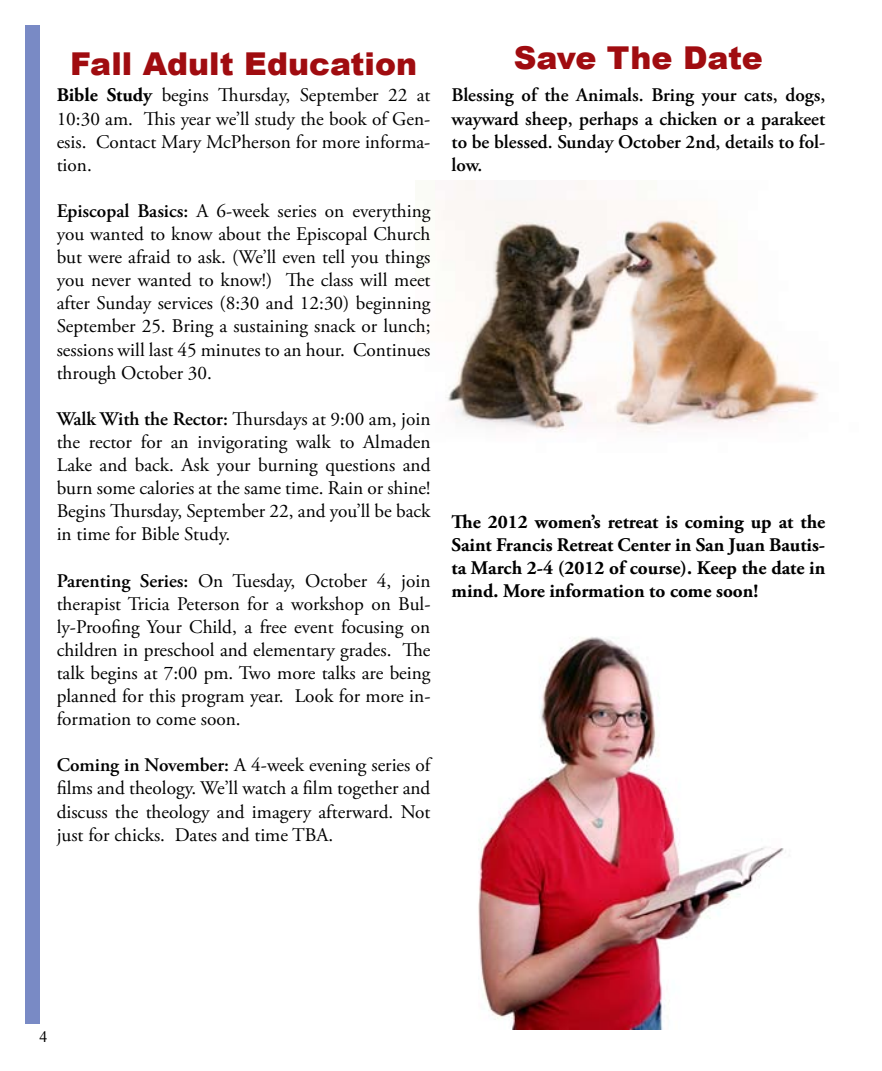
<style>
.page{position:relative;width:882px;height:1071px;background:#fff}
.page>*{position:absolute;margin:0;border:0;box-sizing:border-box;transform-origin:0 0}
.t1{font:900 31.5px "Arial";color:#a00c10}
.t2{font:19.25px/23.1px "Adobe Garamond Pro";color:#000;text-align:justify}
.t3{font:700 19.25px/23.1px "Adobe Garamond Pro";color:#000;text-align:justify}
.t4{font:600 19.25px/23.1px "Adobe Garamond Pro";color:#000;text-align:justify}
.t5{font:15.75px "Times New Roman";color:#000}
.s1{font-weight:700}
.s2{font-weight:600}
</style>
<div class="page">
<img style="left:443px;top:181px;width:376px;height:251px">
<div style="left:25px;top:25px;width:14px;height:999px;background:#798ac5"></div>
<img style="left:478px;top:637px;width:306px;height:392px">
<h1 class="t1" style="left:70px;top:41px;width:348px">Fall Adult Education</h1>
<p class="t2" style="left:57px;top:84px;width:375px"><span class="s1">Bible Study</span> begins Thursday, September 22 at 10:30 am. This year we’ll study the book of Gen&shy;esis. Contact Mary McPherson for more informa&shy;tion.</p>
<p class="t2" style="left:57px;top:200px;width:375px"><span class="s2">Episcopal Basics:</span> A 6-week series on everything you wanted to know about the Episcopal Church but were afraid to ask. (We’ll even tell you things you never wanted to know!) The class will meet after Sunday services (8:30 and 12:30) beginning September 25. Bring a sustaining snack or lunch; sessions will last 45 minutes to an hour. Continues through October 30.</p>
<p class="t2" style="left:57px;top:408px;width:375px"><span class="s2">Walk With the Rector:</span> Thursdays at 9:00 am, join the rector for an invigorating walk to Almaden Lake and back. Ask your burning questions and burn some calories at the same time. Rain or shine!<br>Begins Thursday, September 22, and you’ll be back in time for Bible Study.</p>
<p class="t2" style="left:57px;top:570px;width:375px"><span class="s2">Parenting Series:</span> On Tuesday, October 4, join therapist Tricia Peterson for a workshop on Bul&shy;ly-Proofing Your Child, a free event focusing on children in preschool and elementary grades. The talk begins at 7:00 pm. Two more talks are being planned for this program year. Look for more in&shy;formation to come soon.</p>
<p class="t2" style="left:57px;top:754px;width:375px"><span class="s2">Coming in November:</span> A 4-week evening series of films and theology. We’ll watch a film together and discuss the theology and imagery afterward. Not just for chicks. Dates and time TBA.</p>
<h1 class="t1" style="left:514px;top:35px;width:251px">Save The Date</h1>
<p class="t4" style="left:452px;top:84px;width:375px">Blessing of the Animals. Bring your cats, dogs, wayward sheep, perhaps a chicken or a parakeet to be blessed. Sunday October 2nd, details to fol&shy;low.</p>
<p class="t3" style="left:451px;top:511px;width:375px">The 2012 women’s retreat is coming up at the Saint Francis Retreat Center in San Juan Bautis&shy;ta March 2-4 (2012 of course). Keep the date in mind. More information to come soon!</p>
<p class="t5" style="left:39px;top:1026px;width:9px">4</p>
</div>
